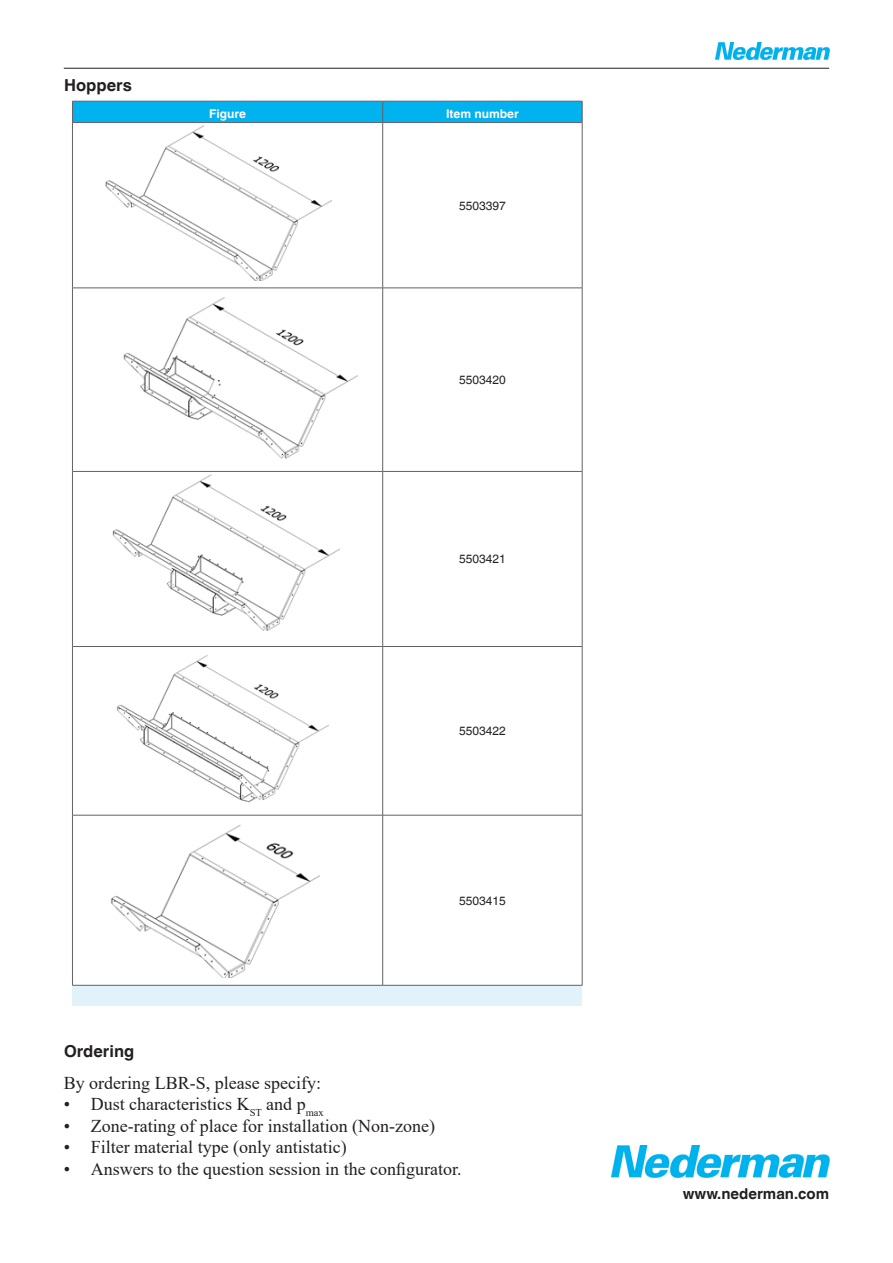
<style>
.page{position:relative;width:893px;height:1263px;background:#fff}
.page>*{position:absolute;margin:0;border:0;box-sizing:border-box;transform-origin:0 0}
.t1{font:18px "Times New Roman";color:#231f20}
.Body{font:700 16.5px "Helvetica Linotype";color:#231f20}
.t2{font:700 15px "Helvetica Linotype";color:#231f20}
.Table_-_Body_centre{font:12px "Helvetica Linotype";color:#231f20}
.Table_-_Header{font:700 12px "Helvetica Linotype";color:#fff}
</style>
<div class="page">
<img style="left:716px;top:43px;width:113px;height:16px">
<hr style="left:64px;top:68px;width:765px;height:1px;background:#231f20">
<img style="left:611px;top:1146px;width:218px;height:31px">
<svg style="left:73px;top:123px;width:509px;height:862px"></svg>
<div style="left:72px;top:985px;width:510px;height:21px;background:#e1f2fb"></div>
<div style="left:72px;top:101px;width:511px;height:22px;background:#00b2ee"></div>
<hr style="left:72px;top:122px;width:311px;height:1px;background:#636366">
<hr style="left:383px;top:122px;width:199px;height:1px;background:#636366">
<hr style="left:72px;top:123px;width:1px;height:165px;background:#636366">
<hr style="left:382px;top:123px;width:1px;height:165px;background:#636366">
<hr style="left:582px;top:123px;width:1px;height:165px;background:#636366">
<hr style="left:72px;top:288px;width:311px;height:1px;background:#636366">
<hr style="left:72px;top:288px;width:1px;height:183px;background:#636366">
<hr style="left:383px;top:288px;width:199px;height:1px;background:#636366">
<hr style="left:382px;top:288px;width:1px;height:183px;background:#636366">
<hr style="left:582px;top:288px;width:1px;height:183px;background:#636366">
<hr style="left:72px;top:471px;width:311px;height:1px;background:#636366">
<hr style="left:72px;top:472px;width:1px;height:174px;background:#636366">
<hr style="left:383px;top:471px;width:199px;height:1px;background:#636366">
<hr style="left:382px;top:472px;width:1px;height:174px;background:#636366">
<hr style="left:582px;top:472px;width:1px;height:174px;background:#636366">
<hr style="left:72px;top:646px;width:311px;height:1px;background:#636366">
<hr style="left:72px;top:647px;width:1px;height:168px;background:#636366">
<hr style="left:383px;top:646px;width:199px;height:1px;background:#636366">
<hr style="left:382px;top:647px;width:1px;height:168px;background:#636366">
<hr style="left:582px;top:647px;width:1px;height:168px;background:#636366">
<hr style="left:72px;top:815px;width:311px;height:1px;background:#636366">
<hr style="left:72px;top:815px;width:1px;height:170px;background:#636366">
<hr style="left:383px;top:815px;width:199px;height:1px;background:#636366">
<hr style="left:382px;top:815px;width:1px;height:170px;background:#636366">
<hr style="left:582px;top:815px;width:1px;height:170px;background:#636366">
<hr style="left:72px;top:985px;width:311px;height:1px;background:#636366">
<hr style="left:383px;top:985px;width:199px;height:1px;background:#636366">
<img style="left:105px;top:125px;width:227px;height:156px">
<img style="left:123px;top:298px;width:234px;height:164px">
<img style="left:113px;top:475px;width:227px;height:155px">
<img style="left:117px;top:654px;width:212px;height:150px">
<img style="left:110px;top:822px;width:209px;height:155px">
<p class="Body" style="left:64px;top:76px;width:69px">Hoppers</p>
<p class="Body" style="left:64px;top:1041px;width:72px">Ordering</p>
<p class="Table_-_Header" style="left:209px;top:107px;width:38px">Figure</p>
<p class="Table_-_Header" style="left:446px;top:107px;width:74px">Item number</p>
<p class="Table_-_Body_centre" style="left:459px;top:198px;width:48px">5503397</p>
<p class="Table_-_Body_centre" style="left:459px;top:373px;width:48px">5503420</p>
<p class="Table_-_Body_centre" style="left:459px;top:552px;width:48px">5503421</p>
<p class="Table_-_Body_centre" style="left:459px;top:724px;width:48px">5503422</p>
<p class="Table_-_Body_centre" style="left:459px;top:893px;width:48px">5503415</p>
<p class="t1" style="left:64px;top:1070px;width:259px">By ordering LBR-S, please specify:</p>
<p class="t1" style="left:64px;top:1091px;width:262px">• Dust characteristics K<sub>ST</sub> and p<sub>max</sub></p>
<p class="t1" style="left:64px;top:1113px;width:373px">• Zone-rating of place for installation (Non-zone)</p>
<p class="t1" style="left:64px;top:1135px;width:284px">• Filter material type (only antistatic)</p>
<p class="t1" style="left:64px;top:1156px;width:399px">• Answers to the question session in the configurator.</p>
<p class="t2" style="left:683px;top:1185px;width:148px">www.nederman.com</p>
</div>
